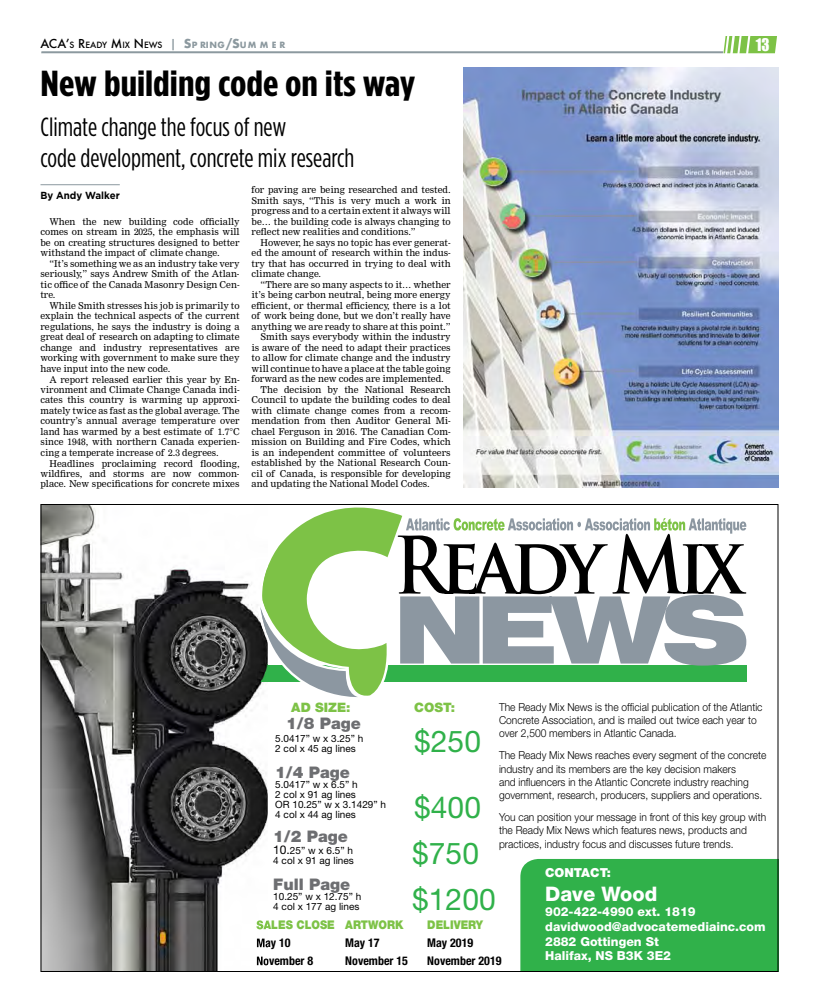
<style>
.page{position:relative;width:819px;height:1008px;background:#fff}
.page>*{position:absolute;margin:0;border:0;box-sizing:border-box;transform-origin:0 0}
.t1{font:700 36.2px "Gotham Condensed";color:#000;scale:1.2 1}
.t2{font:30px "Helvetica Neue";color:#30b14a}
.t3{font:26.2px/31.5px "Gotham Condensed";color:#000}
.t4{font:800 20.1px "Helvetica Neue";color:#fff}
.t5{font:900 16px "Helvetica Neue";color:#6d6e71}
.t6{font:16px "Impact";color:#fff;scale:.95 1}
.t7{font:900 13px "Helvetica Neue";color:#7dc246}
.t8{font:800 12.4px/14.9px "Helvetica Neue";color:#fff}
.t9{font:900 12.4px "Helvetica Neue";color:#fff}
.t10{font:700 condensed 12px "Helvetica Neue";color:#000}
.t11{font:900 12px "Helvetica Neue";color:#7dc246;scale:.9 1}
.t12{font:300 11px/13.2px "Helvetica Neue";color:#000;scale:.93 1}
.t13{font:700 10.2px "Gotham";color:#000;scale:.95 1}
.t14{font:10px/10px "Helvetica Neue";color:#000}
.t15{font:9.2px/10.5px "Nimrod";color:#000;text-align:justify}
.t16{font:500 8.4px "Futura";color:#000}
.s1{font-size:12px}
.s2{font-size:12px;color:#8c999f}
.s3{font-weight:700;font-size:12px;color:#8c999f}
.s4{font-weight:700;color:#8c999f}
</style>
<div class="page">
<hr style="left:41px;top:51px;width:682px;height:2px;background:#8c999f">
<svg style="left:723px;top:36px;width:54px;height:17px"></svg>
<div style="left:520px;top:859px;width:256px;height:111px;background:#30b14a"></div>
<svg style="left:268px;top:507px;width:478px;height:190px"></svg>
<img style="left:42px;top:506px;width:226px;height:464px">
<svg style="left:256px;top:920px;width:12px;height:9px"></svg>
<svg style="left:257px;top:939px;width:11px;height:10px"></svg>
<svg style="left:257px;top:957px;width:11px;height:8px"></svg>
<img style="left:258px;top:665px;width:10px;height:16px">
<img style="left:258px;top:606px;width:10px;height:36px">
<img style="left:260px;top:561px;width:8px;height:45px">
<img style="left:260px;top:606px;width:8px;height:30px">
<img style="left:261px;top:567px;width:7px;height:47px">
<hr style="left:40px;top:184px;width:80px;height:1px;background:#8c999f">
<img style="left:464px;top:68px;width:314px;height:419px">
<p class="t16" style="left:40px;top:39px;width:246px"><span class="s1">ACA’</span>S <span class="s1">R</span>EADY <span class="s1">M</span>IX <span class="s1">N</span>EWS <span class="s2">|</span> <span class="s3">S</span><span class="s4">P RING</span><span class="s3">/S</span><span class="s4">UM M E R</span></p>
<h3 class="t6" style="left:756px;top:32px;width:16px">13</h3>
<h1 class="t1" style="left:40px;top:63px;width:314px">New building code on its way</h1>
<h3 class="t3" style="left:40px;top:111px;width:315px">Climate change the focus of new<br>code development, concrete mix research</h3>
<p class="t13" style="left:40px;top:188px;width:85px">By Andy Walker</p>
<p class="t15" style="left:40px;top:216px;width:201px;text-indent:9px">When the new building code officially comes on stream in 2025, the emphasis will be on creating structures designed to better withstand the impact of climate change.</p>
<p class="t15" style="left:40px;top:258px;width:201px;text-indent:9px">“It’s something we as an industry take very seriously,” says Andrew Smith of the Atlan&shy;tic office of the Canada Masonry Design Cen&shy;tre.</p>
<p class="t15" style="left:40px;top:300px;width:201px;text-indent:9px">While Smith stresses his job is primarily to explain the technical aspects of the current regulations, he says the industry is doing a great deal of research on adapting to climate change and industry representatives are working with government to make sure they have input into the new code.</p>
<p class="t15" style="left:40px;top:374px;width:201px;text-indent:9px">A report released earlier this year by En&shy;vironment and Climate Change Canada indi&shy;cates this country is warming up approxi&shy;mately twice as fast as the global average. The country’s annual average temperature over land has warmed by a best estimate of 1.7°C since 1948, with northern Canada experien&shy;cing a temperate increase of 2.3 degrees.</p>
<p class="t15" style="left:40px;top:458px;width:201px;text-indent:9px">Headlines proclaiming record flooding, wildfires, and storms are now common&shy;place. New specifications for concrete mixes</p>
<p class="t15" style="left:252px;top:185px;width:201px">for paving are being researched and tested.<br>Smith says, “This is very much a work in progress and to a certain extent it always will be… the building code is always changing to reflect new realities and conditions.”</p>
<p class="t15" style="left:252px;top:237px;width:201px;text-indent:9px">However, he says no topic has ever generat&shy;ed the amount of research within the indus&shy;try that has occurred in trying to deal with climate change.</p>
<p class="t15" style="left:261px;top:279px;width:192px">“There are so many aspects to it… whether</p>
<p class="t15" style="left:252px;top:290px;width:201px">it’s being carbon neutral, being more energy</p>
<p class="t15" style="left:252px;top:300px;width:201px">efficient, or thermal efficiency, there is a lot</p>
<p class="t15" style="left:252px;top:311px;width:201px">of work being done, but we don’t really have</p>
<p class="t15" style="left:252px;top:321px;width:201px">anything we are ready to share at this point.”</p>
<p class="t15" style="left:261px;top:332px;width:192px">Smith says everybody within the industry</p>
<p class="t15" style="left:252px;top:342px;width:201px">is aware of the need to adapt their practices</p>
<p class="t15" style="left:252px;top:353px;width:201px">to allow for climate change and the industry</p>
<p class="t15" style="left:252px;top:363px;width:201px">will continue to have a place at the table going</p>
<p class="t15" style="left:252px;top:374px;width:194px">forward as the new codes are implemented.</p>
<p class="t15" style="left:261px;top:384px;width:192px">The decision by the National Research</p>
<p class="t15" style="left:252px;top:395px;width:201px">Council to update the building codes to deal</p>
<p class="t15" style="left:252px;top:405px;width:201px">with climate change comes from a recom-</p>
<p class="t15" style="left:252px;top:416px;width:201px">mendation from then Auditor General Mi-</p>
<p class="t15" style="left:252px;top:426px;width:201px">chael Ferguson in 2016. The Canadian Com-</p>
<p class="t15" style="left:252px;top:437px;width:201px">mission on Building and Fire Codes, which</p>
<p class="t15" style="left:252px;top:447px;width:201px">is an independent committee of volunteers</p>
<p class="t15" style="left:252px;top:458px;width:201px">established by the National Research Coun-</p>
<p class="t15" style="left:252px;top:468px;width:201px">cil of Canada, is responsible for developing</p>
<p class="t15" style="left:252px;top:479px;width:180px">and updating the National Model Codes.</p>
<h3 class="t7" style="left:291px;top:700px;width:61px">AD SIZE:</h3>
<h3 class="t7" style="left:414px;top:700px;width:42px">COST:</h3>
<h3 class="t5" style="left:286px;top:714px;width:76px">1/8 Page</h3>
<p class="t14" style="left:275px;top:733px;width:89px">5.0417” w x 3.25” h<br>2 col x 45 ag lines</p>
<h2 class="t2" style="left:414px;top:723px;width:68px">$250</h2>
<h3 class="t5" style="left:275px;top:763px;width:76px">1/4 Page</h3>
<p class="t14" style="left:275px;top:779px;width:112px">5.0417” w x 6.5” h<br>2 col x 91 ag lines<br>OR 10.25” w x 3.1429” h<br>4 col x 44 ag lines</p>
<p class="t12" style="left:499px;top:700px;width:285px">The Ready Mix News is the official publication of the Atlantic<br>Concrete Association, and is mailed out twice each year to over 2,500 members in Atlantic Canada.</p>
<p class="t12" style="left:499px;top:749px;width:289px">The Ready Mix News reaches every segment of the concrete industry and its members are the key decision makers<br>and influencers in the Atlantic Concrete industry reaching government, research, producers, suppliers and operations.</p>
<p class="t12" style="left:499px;top:810px;width:289px">You can position your message in front of this key group with the Ready Mix News which features news, products and practices, industry focus and discusses future trends.</p>
<h2 class="t2" style="left:414px;top:789px;width:68px">$400</h2>
<h3 class="t5" style="left:273px;top:827px;width:76px">1/2 Page</h3>
<p class="t14" style="left:273px;top:846px;width:82px"><span class="s1">10.</span>25” w x 6.5” h<br>4 col x 91 ag lines</p>
<h2 class="t2" style="left:412px;top:836px;width:68px">$750</h2>
<h3 class="t5" style="left:273px;top:875px;width:79px">Full Page</h3>
<p class="t14" style="left:273px;top:892px;width:89px">10.25” w x 12.75” h<br>4 col x 177 ag lines</p>
<h2 class="t2" style="left:412px;top:882px;width:85px">$1200</h2>
<h3 class="t9" style="left:545px;top:865px;width:67px">CONTACT:</h3>
<h3 class="t4" style="left:545px;top:882px;width:114px">Dave Wood</h3>
<h3 class="t8" style="left:545px;top:904px;width:222px">902-422-4990 ext. 1819 davidwood@advocatemediainc.com<br>2882 Gottingen St<br>Halifax, NS B3K 3E2</h3>
<h3 class="t11" style="left:256px;top:918px;width:165px">SALES CLOSE ARTWORK</h3>
<h3 class="t11" style="left:427px;top:918px;width:64px">DELIVERY</h3>
<h3 class="t10" style="left:256px;top:936px;width:36px">May 10</h3>
<h3 class="t10" style="left:345px;top:936px;width:36px">May 17</h3>
<h3 class="t10" style="left:427px;top:936px;width:47px">May 2019</h3>
<h3 class="t10" style="left:256px;top:954px;width:58px">November 8</h3>
<h3 class="t10" style="left:345px;top:954px;width:64px">November 15</h3>
<h3 class="t10" style="left:427px;top:954px;width:76px">November 2019</h3>
</div>
